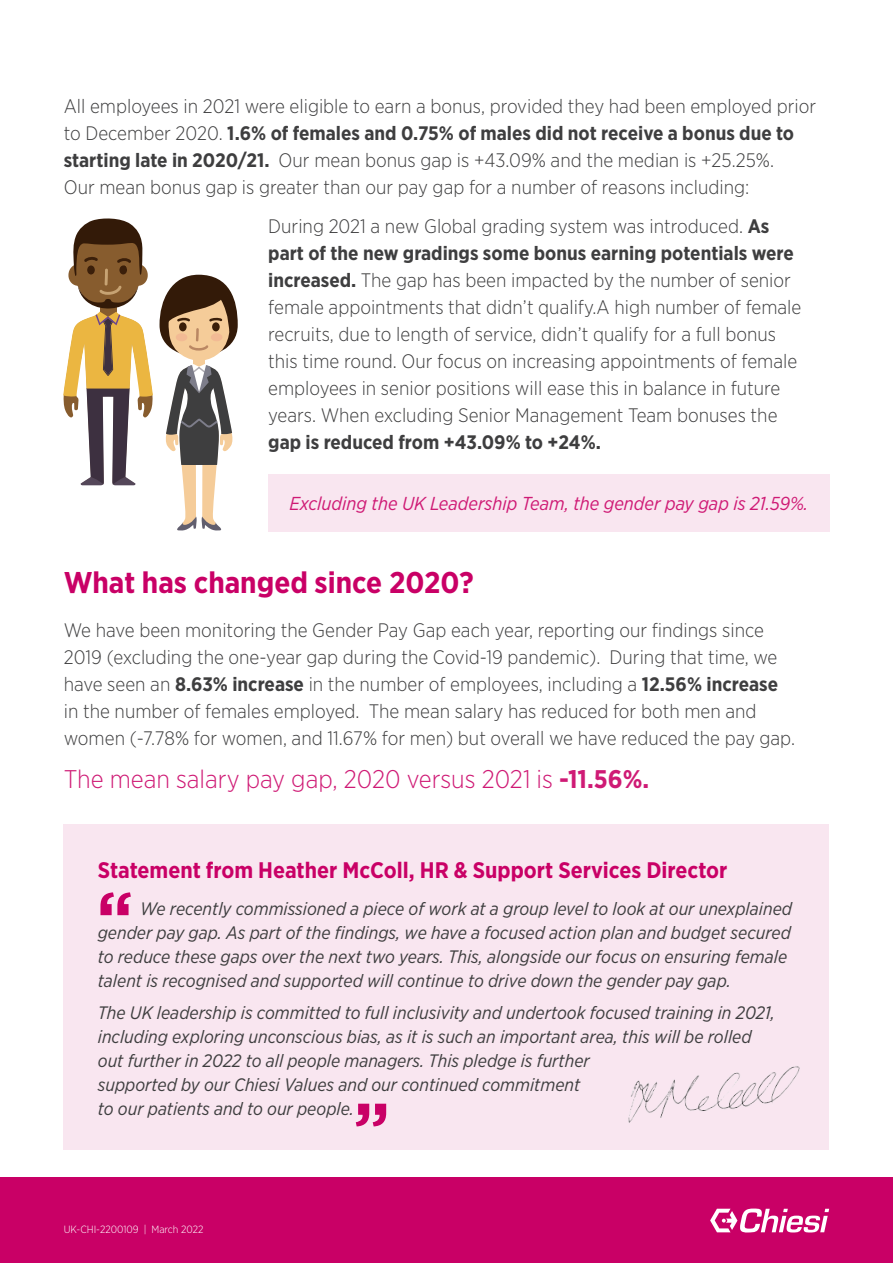
<style>
.page{position:relative;width:893px;height:1263px;background:#fff}
.page>*{position:absolute;margin:0;border:0;box-sizing:border-box;transform-origin:0 0}
.Heading{font:700 72px "Gotham Narrow";color:#c90066}
.Heading-2{font:700 30px "Gotham Narrow";color:#c90066}
.Body{font:300 25.5px "Gotham Narrow";color:#cf1a75}
.Heading-3{font:700 22.5px "Gotham Narrow";color:#c90066}
.Body-2{font:300 19.5px/27px "Gotham Narrow";color:#3e3e3f}
.quote{font:italic 18.75px "Gotham Narrow";color:#cf1a75}
.Body-3{font:italic 18px/24px "Gotham Narrow";color:#3e3e3f}
.Body-4{font:300 10.5px "Gotham Narrow";color:#fff}
.s1{font-weight:700}
</style>
<div class="page">
<div style="left:64px;top:824px;width:765px;height:325px;background:#f9e6f0"></div>
<img style="left:628px;top:1066px;width:172px;height:57px">
<div style="left:0;top:1178px;width:893px;height:85px;background:#c90066"></div>
<svg style="left:710px;top:1208px;width:119px;height:25px"></svg>
<div style="left:268px;top:474px;width:561px;height:58px;background:#f9e6f0"></div>
<svg style="left:63px;top:218px;width:90px;height:267px"></svg>
<svg style="left:159px;top:274px;width:79px;height:257px"></svg>
<div style="left:179px;top:322px;width:8px;height:9px;background:#3b1f0a;border-radius:50%"></div>
<div style="left:212px;top:322px;width:8px;height:9px;background:#3b1f0a;border-radius:50%"></div>
<p class="Body-2" style="left:64px;top:93px;width:754px">All employees in 2021 were eligible to earn a bonus, provided they had been employed prior to December 2020. <span class="s1">1.6% of females and 0.75% of males did not receive a bonus due to starting late in 2020/21.</span> Our mean bonus gap is +43.09% and the median is +25.25%.<br>Our mean bonus gap is greater than our pay gap for a number of reasons including:</p>
<p class="Body-2" style="left:268px;top:212px;width:535px">During 2021 a new Global grading system was introduced. <span class="s1">As part of the new gradings some bonus earning potentials were increased.</span> The gap has been impacted by the number of senior female appointments that didn’t qualify.A high number of female recruits, due to length of service, didn’t qualify for a full bonus this time round. Our focus on increasing appointments of female employees in senior positions will ease this in balance in future years. When excluding Senior Management Team bonuses the <span class="s1">gap is reduced from +43.09% to +24%.</span></p>
<p class="quote" style="left:289px;top:492px;width:520px">Excluding the UK Leadership Team, the gender pay gap is 21.59%.</p>
<p class="Heading-2" style="left:64px;top:563px;width:412px">What has changed since 2020?</p>
<p class="Body-2" style="left:64px;top:616px;width:733px">We have been monitoring the Gender Pay Gap each year, reporting our findings since 2019 (excluding the one-year gap during the Covid-19 pandemic). During that time, we have seen an <span class="s1">8.63% increase</span> in the number of employees, including a <span class="s1">12.56% increase </span>in the number of females employed. The mean salary has reduced for both men and women (-7.78% for women, and 11.67% for men) but overall we have reduced the pay gap.</p>
<p class="Body" style="left:64px;top:763px;width:587px">The mean salary pay gap, 2020 versus 2021 is <span class="s1">-11.56%.</span></p>
<p class="Heading-3" style="left:98px;top:856px;width:631px">Statement from Heather McColl, HR &amp; Support Services Director</p>
<p class="Body-3" style="left:98px;top:896px;width:696px;text-indent:42px">We recently commissioned a piece of work at a group level to look at our unexplained gender pay gap. As part of the findings, we have a focused action plan and budget secured to reduce these gaps over the next two years. This, alongside our focus on ensuring female talent is recognised and supported will continue to drive down the gender pay gap.</p>
<p class="Body-3" style="left:98px;top:1001px;width:679px">The UK leadership is committed to full inclusivity and undertook focused training in 2021, including exploring unconscious bias, as it is such an important area, this will be rolled out further in 2022 to all people managers. This pledge is further<br>supported by our Chiesi Values and our continued commitment<br>to our patients and to our people.</p>
<p class="Heading" style="left:97px;top:872px;width:38px">“</p>
<p class="Heading" style="left:390px;top:1147px;width:38px;rotate:-180deg">“</p>
<p class="Body-4" style="left:64px;top:1222px;width:141px">UK-CHI-2200109 | March 2022</p>
</div>
